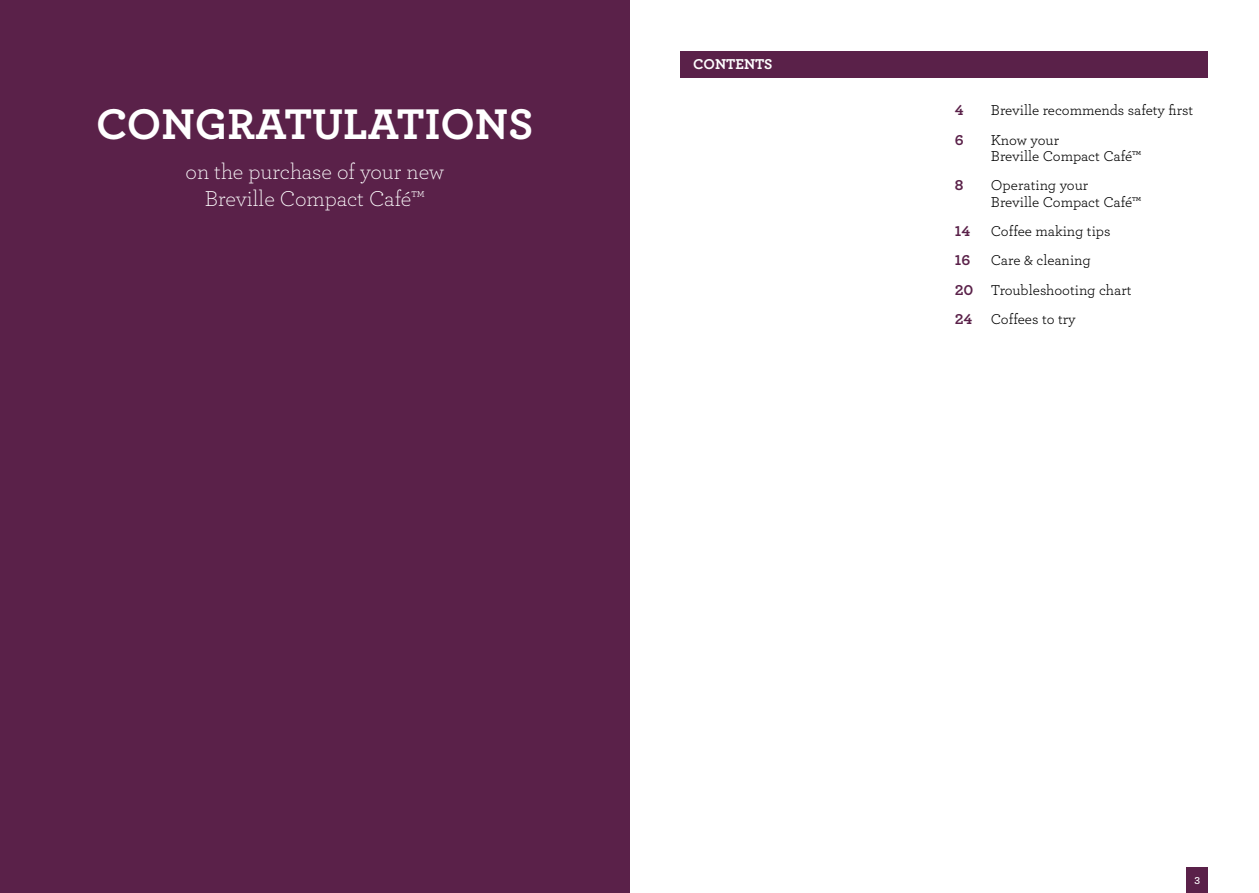
<style>
.page{position:relative;width:1259px;height:893px;background:#fff}
.page>*{position:absolute;margin:0;border:0;box-sizing:border-box;transform-origin:0 0}
.t1{font:45px "Archer Bold LF";color:#fff}
.t2{font:22.5px/27px "Archer Light LF";letter-spacing:-.01em;color:#fff;text-align:center}
.t3{font:15px/16.5px "Archer Book LF";color:#000}
.t4{font:15px "Archer Bold LF";color:#fff}
.t5{font:15px "Archer Bold LF";color:#5a2149}
.t6{font:10.5px "Archer Semibold LF";color:#fff}
.s1{font-family:"Archer Bold LF";color:#5a2149}
</style>
<div class="page">
<div style="left:0;top:0;width:629px;height:893px;background:#5a2149"></div>
<div style="left:1186px;top:867px;width:22px;height:26px;background:#5a2149"></div>
<div style="left:680px;top:51px;width:528px;height:27px;background:#5a2149"></div>
<h1 class="t1" style="left:96px;top:96px;width:438px">CONGRATULATIONS</h1>
<h2 class="t2" style="left:185px;top:158px;width:260px">on the purchase of your new<br>Breville Compact Café™</h2>
<p class="t4" style="left:693px;top:55px;width:21px">CONTENTS</p>
<p class="t5" style="left:955px;top:101px;width:10px">4</p>
<p class="t3" style="left:991px;top:102px;width:204px">Breville recommends safety first</p>
<p class="t5" style="left:955px;top:130px;width:10px">6</p>
<p class="t3" style="left:991px;top:131px;width:152px">Know your<br>Breville Compact Café™</p>
<p class="t5" style="left:955px;top:176px;width:10px">8</p>
<p class="t3" style="left:991px;top:177px;width:152px">Operating your<br>Breville Compact Café™</p>
<p class="t5" style="left:955px;top:222px;width:17px">14</p>
<p class="t3" style="left:991px;top:222px;width:121px">Coffee making tips</p>
<p class="t5" style="left:955px;top:251px;width:17px">16</p>
<p class="t3" style="left:955px;top:245px;width:178px;line-height:29.2px;text-indent:36px">Care &amp; cleaning<br><span class="s1">20</span> Troubleshooting chart<br><span class="s1">24</span> Coffees to try</p>
<p class="t6" style="left:1194px;top:874px;width:7px">3</p>
</div>
